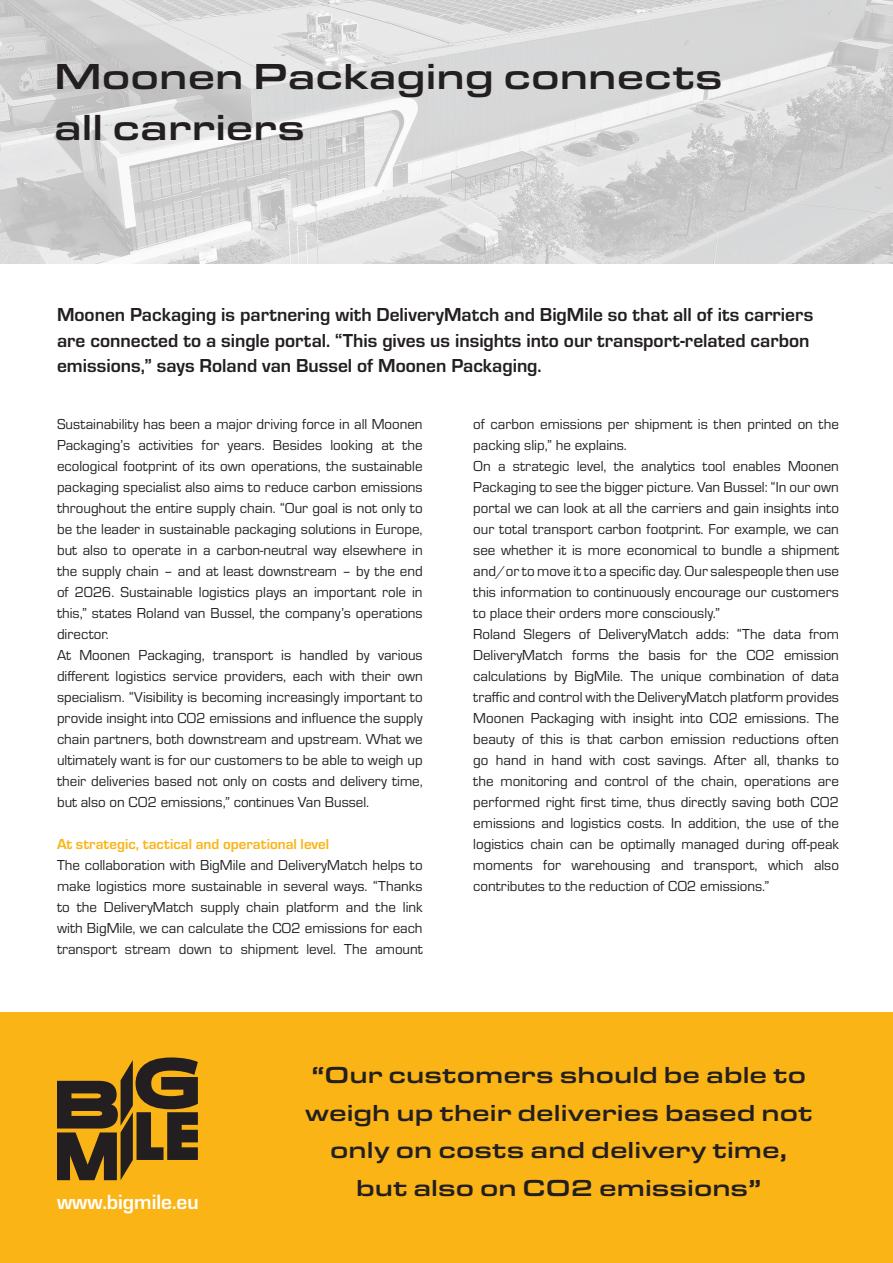
<style>
.page{position:relative;width:893px;height:1263px;background:#fff}
.page>*{position:absolute;margin:0;border:0;box-sizing:border-box;transform-origin:0 0}
.t1{font:500 37.5px "Eurostile Ext";color:#231f20}
.t2{font:500 24px/37.5px "Eurostile Ext";color:#231f20;text-align:center}
.t3{font:700 21.45px "Eurostile";color:#fff}
.t4{font:700 19.5px/25.5px "Eurostile";color:#231f20}
.t5{font:15px/21px "Eurostile";color:#231f20;text-align:justify}
.t6{font:700 15px "Eurostile";color:#fbb416}
</style>
<div class="page">
<div style="left:0;top:1012px;width:893px;height:251px;background:#fbb416"></div>
<img style="left:0;top:0;width:893px;height:264px">
<svg style="left:57px;top:1057px;width:141px;height:123px"></svg>
<p class="t1" style="left:54px;top:49px;width:670px">Moonen Packaging connects</p>
<p class="t1" style="left:54px;top:100px;width:252px">all carriers</p>
<p class="t4" style="left:57px;top:301px;width:758px">Moonen Packaging is partnering with DeliveryMatch and BigMile so that all of its carriers are connected to a single portal. “This gives us insights into our transport-related carbon emissions,” says Roland van Bussel of Moonen Packaging.</p>
<p class="t5" style="left:57px;top:413px;width:367px">Sustainability has been a major driving force in all Moonen Packaging’s activities for years. Besides looking at the ecological footprint of its own operations, the sustainable packaging specialist also aims to reduce carbon emissions throughout the entire supply chain. “Our goal is not only to be the leader in sustainable packaging solutions in Europe, but also to operate in a carbon-neutral way elsewhere in the supply chain – and at least downstream – by the end of 2026. Sustainable logistics plays an important role in this,” states Roland van Bussel, the company’s operations director.</p>
<p class="t5" style="left:57px;top:644px;width:367px">At Moonen Packaging, transport is handled by various different logistics service providers, each with their own specialism. “Visibility is becoming increasingly important to provide insight into CO2 emissions and influence the supply chain partners, both downstream and upstream. What we ultimately want is for our customers to be able to weigh up their deliveries based not only on costs and delivery time, but also on CO2 emissions,” continues Van Bussel.</p>
<p class="t6" style="left:57px;top:833px;width:274px">At strategic, tactical and operational level</p>
<p class="t5" style="left:57px;top:854px;width:367px">The collaboration with BigMile and DeliveryMatch helps to make logistics more sustainable in several ways. “Thanks to the DeliveryMatch supply chain platform and the link with BigMile, we can calculate the CO2 emissions for each transport stream down to shipment level. The amount</p>
<p class="t5" style="left:473px;top:413px;width:367px">of carbon emissions per shipment is then printed on the packing slip,” he explains.</p>
<p class="t5" style="left:473px;top:455px;width:367px">On a strategic level, the analytics tool enables Moonen Packaging to see the bigger picture. Van Bussel: “In our own portal we can look at all the carriers and gain insights into our total transport carbon footprint. For example, we can see whether it is more economical to bundle a shipment and/or to move it to a specific day. Our salespeople then use this information to continuously encourage our customers to place their orders more consciously.”</p>
<p class="t5" style="left:473px;top:623px;width:367px">Roland Slegers of DeliveryMatch adds: “The data from DeliveryMatch forms the basis for the CO2 emission calculations by BigMile. The unique combination of data traffic and control with the DeliveryMatch platform provides Moonen Packaging with insight into CO2 emissions. The beauty of this is that carbon emission reductions often go hand in hand with cost savings. After all, thanks to the monitoring and control of the chain, operations are performed right first time, thus directly saving both CO2 emissions and logistics costs. In addition, the use of the logistics chain can be optimally managed during off-peak moments for warehousing and transport, which also contributes to the reduction of CO2 emissions.”</p>
<p class="t3" style="left:57px;top:1187px;width:143px">www.bigmile.eu</p>
<p class="t2" style="left:305px;top:1055px;width:509px">“Our customers should be able to weigh up their deliveries based not only on costs and delivery time,</p>
<p class="t2" style="left:356px;top:1167px;width:407px">but also on CO2 emissions”</p>
</div>
